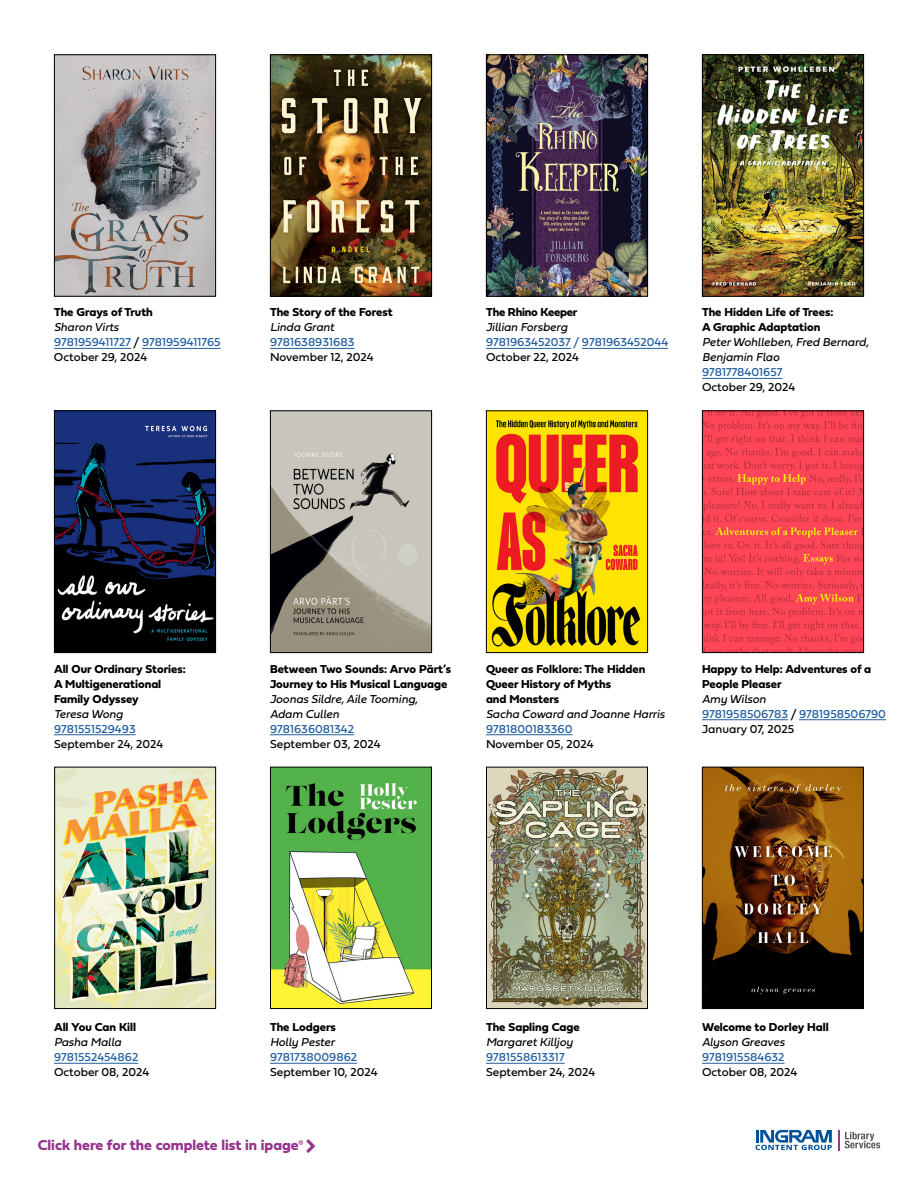
<style>
.page{position:relative;width:918px;height:1188px;background:#fff}
.page>*{position:absolute;margin:0;border:0;box-sizing:border-box;transform-origin:0 0}
.t1{font:15px "Fieldwork Geo Bold";color:#95348d}
.t2{font:12px/15px "Fieldwork Geo Bold";color:#000}
.t3{font:12px/15px "Fieldwork Geo Regular";color:#215e9e}
.t4{font:italic 12px/15px "Fieldwork";color:#000}
.t5{font:12px "Fieldwork Geo Regular";color:#000}
.t6{font:12px "Fieldwork Geo Bold";letter-spacing:-.02em;color:#000}
.s1{color:#000}
</style>
<div class="page">
<svg style="left:756px;top:1130px;width:77px;height:20px"></svg>
<hr style="left:838px;top:1130px;width:2px;height:20px;background:#95368f">
<svg style="left:845px;top:1132px;width:35px;height:16px"></svg>
<hr style="left:54px;top:348px;width:77px;height:1px;background:#215e9e">
<hr style="left:142px;top:348px;width:79px;height:1px;background:#215e9e">
<img style="left:56px;top:56px;width:158px;height:239px">
<div style="left:54px;top:54px;width:162px;height:243px;border:1px solid #000"></div>
<hr style="left:270px;top:348px;width:84px;height:1px;background:#215e9e">
<img style="left:272px;top:56px;width:158px;height:239px">
<div style="left:270px;top:54px;width:162px;height:243px;border:1px solid #000"></div>
<hr style="left:486px;top:348px;width:85px;height:1px;background:#215e9e">
<hr style="left:582px;top:348px;width:86px;height:1px;background:#215e9e">
<img style="left:488px;top:56px;width:158px;height:239px">
<div style="left:486px;top:54px;width:162px;height:243px;border:1px solid #000"></div>
<hr style="left:702px;top:378px;width:80px;height:1px;background:#215e9e">
<img style="left:704px;top:56px;width:158px;height:239px">
<div style="left:702px;top:54px;width:162px;height:243px;border:1px solid #000"></div>
<hr style="left:54px;top:734px;width:82px;height:1px;background:#215e9e">
<img style="left:56px;top:412px;width:158px;height:239px">
<div style="left:54px;top:410px;width:162px;height:243px;border:1px solid #000"></div>
<hr style="left:270px;top:734px;width:84px;height:1px;background:#215e9e">
<img style="left:272px;top:412px;width:158px;height:239px">
<div style="left:270px;top:410px;width:162px;height:243px;border:1px solid #000"></div>
<hr style="left:486px;top:734px;width:87px;height:1px;background:#215e9e">
<img style="left:488px;top:412px;width:158px;height:239px">
<div style="left:486px;top:410px;width:162px;height:243px;border:1px solid #000"></div>
<hr style="left:702px;top:719px;width:86px;height:1px;background:#215e9e">
<hr style="left:799px;top:719px;width:87px;height:1px;background:#215e9e">
<img style="left:704px;top:412px;width:158px;height:239px">
<div style="left:702px;top:410px;width:162px;height:243px;border:1px solid #000"></div>
<hr style="left:54px;top:1063px;width:84px;height:1px;background:#215e9e">
<img style="left:56px;top:769px;width:158px;height:238px">
<div style="left:54px;top:767px;width:162px;height:242px;border:1px solid #000"></div>
<hr style="left:270px;top:1063px;width:87px;height:1px;background:#215e9e">
<img style="left:272px;top:769px;width:158px;height:238px">
<div style="left:270px;top:767px;width:162px;height:242px;border:1px solid #000"></div>
<hr style="left:486px;top:1063px;width:79px;height:1px;background:#215e9e">
<img style="left:488px;top:769px;width:158px;height:238px">
<div style="left:486px;top:767px;width:162px;height:242px;border:1px solid #000"></div>
<hr style="left:702px;top:1063px;width:83px;height:1px;background:#215e9e">
<img style="left:704px;top:769px;width:158px;height:238px">
<div style="left:702px;top:767px;width:162px;height:242px;border:1px solid #000"></div>
<p class="t2" style="left:54px;top:304px;width:100px">The Grays of Truth</p>
<p class="t4" style="left:54px;top:319px;width:66px">Sharon Virts</p>
<p class="t3" style="left:54px;top:334px;width:168px">9781959411727 <span class="s1">/</span> 9781959411765<br><span class="s1">October 29, 2024</span></p>
<p class="t2" style="left:270px;top:304px;width:124px">The Story of the Forest</p>
<p class="t4" style="left:270px;top:319px;width:66px">Linda Grant</p>
<p class="t3" style="left:270px;top:334px;width:86px">9781638931683</p>
<p class="t5" style="left:270px;top:348px;width:105px">November 12, 2024</p>
<p class="t6" style="left:486px;top:303px;width:93px">The Rhino Keeper</p>
<p class="t4" style="left:486px;top:319px;width:83px">Jillian Forsberg</p>
<p class="t3" style="left:486px;top:334px;width:184px">9781963452037 / 9781963452044</p>
<p class="t5" style="left:486px;top:348px;width:95px">October 22, 2024</p>
<p class="t2" style="left:702px;top:304px;width:133px">The Hidden Life of Trees:<br>A Graphic Adaptation</p>
<p class="t4" style="left:702px;top:334px;width:168px">Peter Wohlleben, Fred Bernard,<br>Benjamin Flao</p>
<p class="t3" style="left:702px;top:364px;width:82px">9781778401657</p>
<p class="t5" style="left:702px;top:378px;width:95px">October 29, 2024</p>
<p class="t2" style="left:54px;top:661px;width:133px">All Our Ordinary Stories:<br>A Multigenerational<br>Family Odyssey</p>
<p class="t4" style="left:54px;top:706px;width:71px">Teresa Wong</p>
<p class="t3" style="left:54px;top:721px;width:83px">9781551529493</p>
<p class="t5" style="left:54px;top:734px;width:111px">September 24, 2024</p>
<p class="t2" style="left:270px;top:661px;width:183px">Between Two Sounds: Arvo Pärt’s<br>Journey to His Musical Language</p>
<p class="t4" style="left:270px;top:691px;width:149px">Joonas Sildre, Aile Tooming,<br>Adam Cullen</p>
<p class="t3" style="left:270px;top:721px;width:86px">9781636081342</p>
<p class="t5" style="left:270px;top:734px;width:112px">September 03, 2024</p>
<p class="t2" style="left:486px;top:661px;width:161px">Queer as Folklore: The Hidden<br>Queer History of Myths<br>and Monsters</p>
<p class="t4" style="left:486px;top:706px;width:180px">Sacha Coward and Joanne Harris</p>
<p class="t3" style="left:486px;top:721px;width:88px">9781800183360</p>
<p class="t5" style="left:486px;top:734px;width:109px">November 05, 2024</p>
<p class="t2" style="left:702px;top:661px;width:171px">Happy to Help: Adventures of a<br>People Pleaser</p>
<p class="t4" style="left:702px;top:691px;width:65px">Amy Wilson</p>
<p class="t3" style="left:702px;top:706px;width:186px">9781958506783 <span class="s1">/</span> 9781958506790<br><span class="s1">January 07, 2025</span></p>
<p class="t2" style="left:54px;top:1019px;width:84px">All You Can Kill</p>
<p class="t4" style="left:54px;top:1034px;width:69px">Pasha Malla</p>
<p class="t3" style="left:54px;top:1049px;width:86px">9781552454862</p>
<p class="t5" style="left:54px;top:1063px;width:97px">October 08, 2024</p>
<p class="t2" style="left:270px;top:1019px;width:67px">The Lodgers</p>
<p class="t4" style="left:270px;top:1034px;width:66px">Holly Pester</p>
<p class="t3" style="left:270px;top:1049px;width:89px">9781738009862</p>
<p class="t5" style="left:270px;top:1063px;width:109px">September 10, 2024</p>
<p class="t1" style="left:38px;top:1133px;width:267px">Click here for the complete list in ipage<sup>®</sup></p>
<p class="t2" style="left:486px;top:1019px;width:95px">The Sapling Cage</p>
<p class="t4" style="left:486px;top:1034px;width:88px">Margaret Killjoy</p>
<p class="t3" style="left:486px;top:1049px;width:80px">9781558613317</p>
<p class="t5" style="left:486px;top:1063px;width:111px">September 24, 2024</p>
<p class="t2" style="left:702px;top:1019px;width:128px">Welcome to Dorley Hall</p>
<p class="t4" style="left:702px;top:1034px;width:84px">Alyson Greaves</p>
<p class="t3" style="left:702px;top:1049px;width:84px">9781915584632</p>
<p class="t5" style="left:702px;top:1063px;width:97px">October 08, 2024</p>
</div>
